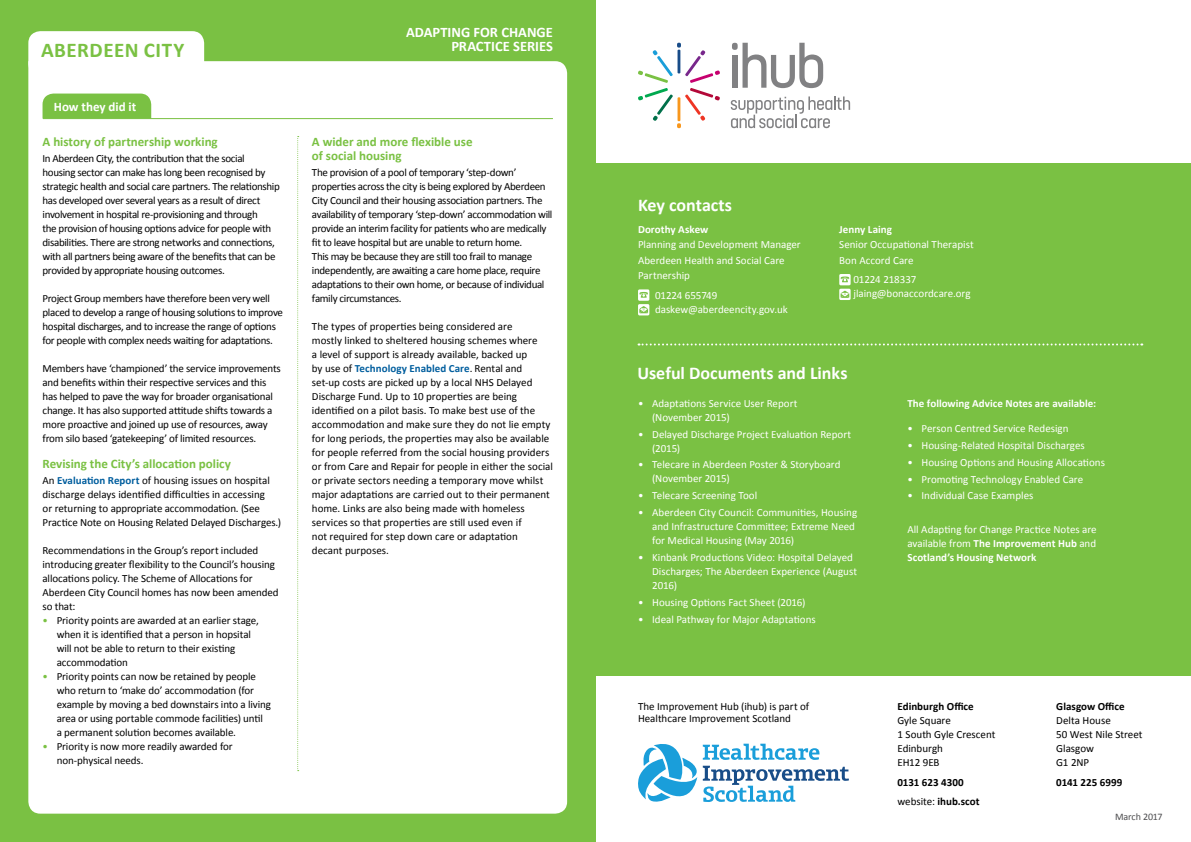
<style>
.page{position:relative;width:1191px;height:842px;background:#fff}
.page>*{position:absolute;margin:0;border:0;box-sizing:border-box;transform-origin:0 0}
.t1{font:700 21px "Calibri";letter-spacing:.025em;color:#7ac143}
.t2{font:700 18px "Calibri";letter-spacing:-.005em;color:#fff}
.t3{font:700 14.5px "Calibri";color:#fff}
.t4{font:700 13px/14px "Calibri";color:#7ac143}
.t5{font:700 13px "Calibri";letter-spacing:-.005em;color:#fff}
.t6{font:11px/14px "Calibri";letter-spacing:-.015em;color:#000}
.t7{font:11px/14px "Calibri";color:#fff}
.t8{font:700 11px/19.7px "Calibri";color:#000}
.t9{font:700 11px "Calibri";color:#fff}
.t10{font:10px "Calibri";letter-spacing:-.01em;color:#4d4d4f}
.s1{font-weight:700;color:#005e9e}
.s2{color:#7ac143}
.s3{font-weight:700}
.s4{font-weight:400}
</style>
<div class="page">
<div style="left:0;top:0;width:595px;height:842px;background:#7ac143"></div>
<div style="left:28px;top:61px;width:539px;height:753px;background:#fff"></div>
<div style="left:28px;top:31px;width:176px;height:45px;background:#fff;border-radius:12px"></div>
<svg style="left:297px;top:136px;width:2px;height:635px"></svg>
<svg style="left:43px;top:94px;width:108px;height:24px"></svg>
<hr style="left:43px;top:118px;width:510px;height:1px;background:#7ac143">
<svg style="left:638px;top:744px;width:59px;height:58px"></svg>
<svg style="left:703px;top:744px;width:116px;height:16px"></svg>
<svg style="left:703px;top:766px;width:146px;height:36px"></svg>
<div style="left:595px;top:163px;width:596px;height:7px;background:#7ac143"></div>
<div style="left:595px;top:668px;width:596px;height:8px;background:#7ac143"></div>
<svg style="left:638px;top:43px;width:82px;height:85px"></svg>
<svg style="left:732px;top:43px;width:91px;height:45px"></svg>
<svg style="left:731px;top:96px;width:119px;height:32px"></svg>
<div style="left:595px;top:170px;width:596px;height:498px;background:#7ac143"></div>
<div style="left:638px;top:289px;width:11px;height:12px;background:#fff;border-radius:2px"></div>
<svg style="left:639px;top:292px;width:9px;height:6px"></svg>
<svg style="left:638px;top:304px;width:11px;height:11px"></svg>
<svg style="left:639px;top:306px;width:9px;height:7px"></svg>
<svg style="left:839px;top:274px;width:11px;height:11px"></svg>
<svg style="left:840px;top:276px;width:9px;height:6px"></svg>
<div style="left:839px;top:289px;width:11px;height:11px;background:#fff;border-radius:2px"></div>
<svg style="left:840px;top:291px;width:9px;height:7px"></svg>
<svg style="left:638px;top:343px;width:504px;height:2px"></svg>
<p class="t3" style="left:406px;top:23px;width:148px">ADAPTING FOR CHANGE</p>
<p class="t1" style="left:41px;top:37px;width:145px">ABERDEEN CITY</p>
<p class="t3" style="left:451px;top:37px;width:103px">PRACTICE SERIES</p>
<p class="t5" style="left:54px;top:98px;width:84px">How they did it</p>
<p class="t4" style="left:43px;top:135px;width:177px">A history of partnership working</p>
<p class="t6" style="left:43px;top:151px;width:239px">In Aberdeen City, the contribution that the social housing sector can make has long been recognised by strategic health and social care partners. The relationship has developed over several years as a result of direct involvement in hospital re-provisioning and through<br>the provision of housing options advice for people with disabilities. There are strong networks and connections, with all partners being aware of the benefits that can be provided by appropriate housing outcomes.</p>
<p class="t6" style="left:43px;top:291px;width:242px">Project Group members have therefore been very well placed to develop a range of housing solutions to improve hospital discharges, and to increase the range of options for people with complex needs waiting for adaptations.</p>
<p class="t6" style="left:43px;top:361px;width:240px">Members have ‘championed’ the service improvements and benefits within their respective services and this has helped to pave the way for broader organisational change. It has also supported attitude shifts towards a more proactive and joined up use of resources, away from silo based ‘gatekeeping’ of limited resources.</p>
<p class="t4" style="left:43px;top:457px;width:190px">Revising the City’s allocation policy</p>
<p class="t6" style="left:43px;top:473px;width:240px">An <span class="s1">Evaluation Report</span> of housing issues on hospital discharge delays identified difficulties in accessing<br>or returning to appropriate accommodation. (See Practice Note on Housing Related Delayed Discharges.)</p>
<p class="t6" style="left:43px;top:543px;width:238px">Recommendations in the Group’s report included introducing greater flexibility to the Council’s housing allocations policy. The Scheme of Allocations for Aberdeen City Council homes has now been amended so that:</p>
<p class="t6" style="left:57px;top:613px;width:203px;text-indent:-14px"><span class="s2">•</span> Priority points are awarded at an earlier stage, when it is identified that a person in hopsital will not be able to return to their existing accommodation</p>
<p class="t6" style="left:57px;top:669px;width:216px;text-indent:-14px"><span class="s2">•</span> Priority points can now be retained by people who return to ‘make do’ accommodation (for example by moving a bed downstairs into a living area or using portable commode facilities) until a permanent solution becomes available.</p>
<p class="t6" style="left:57px;top:739px;width:177px;text-indent:-14px"><span class="s2">•</span> Priority is now more readily awarded for non-physical needs.</p>
<p class="t4" style="left:312px;top:135px;width:162px">A wider and more flexible use of social housing</p>
<p class="t6" style="left:312px;top:165px;width:242px">The provision of a pool of temporary ‘step-down’ properties across the city is being explored by Aberdeen City Council and their housing association partners. The availability of temporary ‘step-down’ accommodation will provide an interim facility for patients who are medically fit to leave hospital but are unable to return home.<br>This may be because they are still too frail to manage independently, are awaiting a care home place, require adaptations to their own home, or because of individual family circumstances.</p>
<p class="t6" style="left:312px;top:319px;width:242px">The types of properties being considered are<br>mostly linked to sheltered housing schemes where<br>a level of support is already available, backed up<br>by use of <span class="s1">Technology Enabled Care</span>. Rental and set-up costs are picked up by a local NHS Delayed Discharge Fund. Up to 10 properties are being identified on a pilot basis. To make best use of the accommodation and make sure they do not lie empty for long periods, the properties may also be available for people referred from the social housing providers or from Care and Repair for people in either the social or private sectors needing a temporary move whilst major adaptations are carried out to their permanent home. Links are also being made with homeless services so that properties are still used even if<br>not required for step down care or adaptation<br>decant purposes.</p>
<p class="t2" style="left:638px;top:193px;width:96px">Key contacts</p>
<p class="t7" style="left:638px;top:221px;width:164px;line-height:15.4px"><span class="s3">Dorothy Askew<br></span>Planning and Development Manager<br>Aberdeen Health and Social Care<br>Partnership</p>
<p class="t7" style="left:655px;top:288px;width:134px">01224 655749 daskew@aberdeencity.gov.uk</p>
<p class="t7" style="left:839px;top:221px;width:136px;line-height:15.4px"><span class="s3">Jenny Laing<br></span>Senior Occupational Therapist<br>Bon Accord Care</p>
<p class="t7" style="left:853px;top:273px;width:119px">01224 218337 jlaing@bonaccordcare.org</p>
<p class="t2" style="left:637px;top:361px;width:211px">Useful Documents and Links</p>
<p class="t7" style="left:652px;top:396px;width:147px;text-indent:-14px">• Adaptations Service User Report (November 2015)</p>
<p class="t7" style="left:652px;top:427px;width:200px;text-indent:-14px">• Delayed Discharge Project Evaluation Report (2015)</p>
<p class="t7" style="left:652px;top:458px;width:190px;text-indent:-14px">• Telecare in Aberdeen Poster &amp; Storyboard (November 2015)</p>
<p class="t7" style="left:638px;top:489px;width:121px">• Telecare Screening Tool</p>
<p class="t7" style="left:652px;top:505px;width:206px;text-indent:-14px">• Aberdeen City Council: Communities, Housing and Infrastructure Committee; Extreme Need for Medical Housing (May 2016)</p>
<p class="t7" style="left:652px;top:550px;width:206px;text-indent:-14px">• Kinbank Productions Video: Hospital Delayed<br>Discharges; The Aberdeen Experience (August<br>2016)</p>
<p class="t7" style="left:638px;top:595px;width:169px">• Housing Options Fact Sheet (2016)</p>
<p class="t7" style="left:638px;top:612px;width:179px">• Ideal Pathway for Major Adaptations</p>
<p class="t9" style="left:907px;top:396px;width:190px">The following Advice Notes are available:</p>
<p class="t7" style="left:907px;top:421px;width:163px">• Person Centred Service Redesign</p>
<p class="t7" style="left:907px;top:438px;width:179px">• Housing-Related Hospital Discharges</p>
<p class="t7" style="left:907px;top:455px;width:199px">• Housing Options and Housing Allocations</p>
<p class="t7" style="left:907px;top:472px;width:177px">• Promoting Technology Enabled Care</p>
<p class="t7" style="left:907px;top:489px;width:127px">• Individual Case Examples</p>
<p class="t7" style="left:907px;top:522px;width:191px;text-align:justify">All Adapting for Change Practice Notes are available from <span class="s3">The Improvement Hub</span> and <span class="s3">Scotland’s Housing Network</span></p>
<p class="t6" style="left:638px;top:700px;width:173px;line-height:12px">The Improvement Hub (ihub) is part of<br>Healthcare Improvement Scotland</p>
<p class="t6" style="left:1056px;top:699px;width:88px"><span class="s3">Glasgow Office<br></span>Delta House<br>50 West Nile Street<br>Glasgow<br>G1 2NP</p>
<p class="t8" style="left:1056px;top:772px;width:68px">0141 225 6999</p>
<p class="t6" style="left:897px;top:699px;width:99px"><span class="s3">Edinburgh Office<br></span>Gyle Square<br>1 South Gyle Crescent<br>Edinburgh<br>EH12 9EB</p>
<p class="t8" style="left:897px;top:772px;width:84px">0131 623 4300 <span class="s4">website:</span> ihub.scot</p>
<p class="t10" style="left:1115px;top:810px;width:49px">March 2017</p>
</div>
